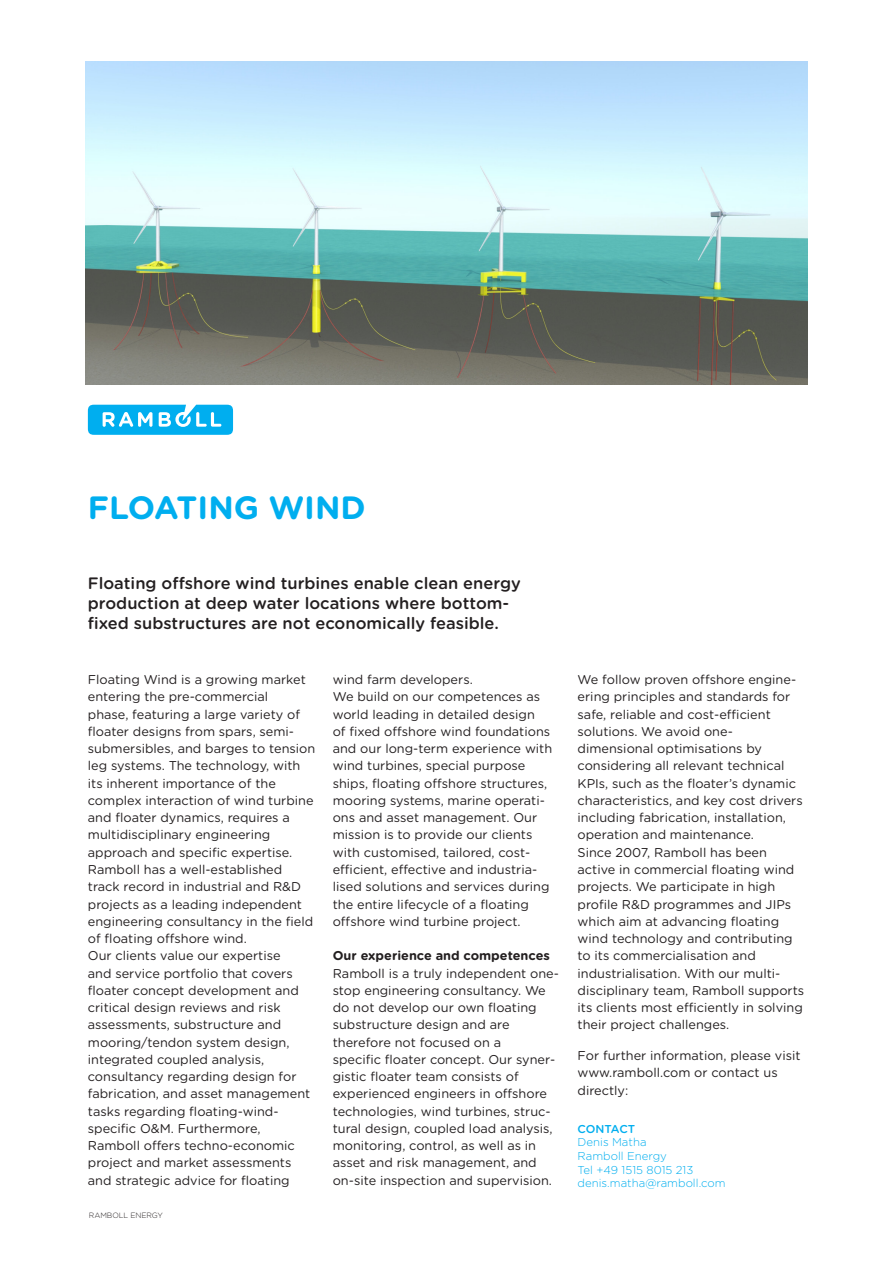
<style>
.page{position:relative;width:893px;height:1263px;background:#fff}
.page>*{position:absolute;margin:0;border:0;box-sizing:border-box;transform-origin:0 0}
.t1{font:700 32.25px "Gotham Rounded";color:#00aeef}
.t2{font:500 16.5px "Gotham Rounded";color:#231f20}
.t3{font:12.75px/17.2px "Gotham Rounded";color:#231f20}
.t4{font:700 12.75px "Gotham Rounded";color:#231f20}
.t5{font:300 11.4px "Gotham Rounded";color:#00aeef}
.t6{font:500 11.4px "Gotham Rounded";letter-spacing:-.01em;color:#00aeef}
.t7{font:300 7.65px "Gotham Rounded";letter-spacing:-.01em;color:#231f20}
</style>
<div class="page">
<svg style="left:88px;top:405px;width:145px;height:30px;background:#30bdf1"></svg>
<img style="left:85px;top:62px;width:723px;height:323px">
<p class="t1" style="left:88px;top:488px;width:279px">FLOATING WIND</p>
<p class="t2" style="left:88px;top:573px;width:434px">Floating offshore wind turbines enable clean energy</p>
<p class="t2" style="left:88px;top:593px;width:423px">production at deep water locations where bottom-</p>
<p class="t2" style="left:88px;top:613px;width:412px">fixed substructures are not economically feasible.</p>
<p class="t3" style="left:88px;top:671px;width:229px">Floating Wind is a growing market entering the pre-commercial<br>phase, featuring a large variety of floater designs from spars, semi&shy;submersibles, and barges to tension leg systems. The technology, with its inherent importance of the complex interaction of wind turbine and floater dynamics, requires a</p>
<p class="t3" style="left:88px;top:826px;width:206px">multidisciplinary engineering approach and specific expertise.</p>
<p class="t3" style="left:88px;top:861px;width:227px">Ramboll has a well-established track record in industrial and R&amp;D projects as a leading independent engineering consultancy in the field of floating offshore wind.</p>
<p class="t3" style="left:88px;top:947px;width:224px">Our clients value our expertise<br>and service portfolio that covers floater concept development and critical design reviews and risk assessments, substructure and mooring/tendon system design, integrated coupled analysis, consultancy regarding design for fabrication, and asset management tasks regarding floating-wind&shy;specific O&amp;M. Furthermore,<br>Ramboll offers techno-economic project and market assessments and strategic advice for floating</p>
<p class="t7" style="left:89px;top:1211px;width:76px">RAMBOLL ENERGY</p>
<p class="t3" style="left:333px;top:671px;width:142px">wind farm developers.</p>
<p class="t3" style="left:333px;top:688px;width:221px">We build on our competences as world leading in detailed design<br>of fixed offshore wind foundations and our long-term experience with wind turbines, special purpose ships, floating offshore structures, mooring systems, marine operati&shy;ons and asset management. Our</p>
<p class="t3" style="left:333px;top:826px;width:201px">mission is to provide our clients with customised, tailored, cost-</p>
<p class="t3" style="left:333px;top:861px;width:218px">efficient, effective and industria&shy;lised solutions and services during the entire lifecycle of a floating offshore wind turbine project.</p>
<p class="t4" style="left:333px;top:948px;width:219px">Our experience and competences</p>
<p class="t3" style="left:333px;top:964px;width:228px">Ramboll is a truly independent one&shy;stop engineering consultancy. We do not develop our own floating substructure design and are therefore not focused on a</p>
<p class="t3" style="left:333px;top:1050px;width:224px">specific floater concept. Our syner&shy;gistic floater team consists of experienced engineers in offshore technologies, wind turbines, struc&shy;tural design, coupled load analysis, monitoring, control, as well as in asset and risk management, and on-site inspection and supervision.</p>
<p class="t3" style="left:578px;top:671px;width:220px">We follow proven offshore engine-</p>
<p class="t3" style="left:578px;top:688px;width:214px">ering principles and standards for safe, reliable and cost-efficient</p>
<p class="t3" style="left:578px;top:723px;width:227px">solutions. We avoid one&shy;dimensional optimisations by considering all relevant technical KPIs, such as the floater’s dynamic characteristics, and key cost drivers including fabrication, installation, operation and maintenance.</p>
<p class="t3" style="left:578px;top:843px;width:228px">Since 2007, Ramboll has been active in commercial floating wind projects. We participate in high profile R&amp;D programmes and JIPs which aim at advancing floating wind technology and contributing to its commercialisation and industrialisation. With our multi&shy;disciplinary team, Ramboll supports its clients most efficiently in solving their project challenges.</p>
<p class="t3" style="left:578px;top:1047px;width:224px">For further information, please visit www.ramboll.com or contact us directly:</p>
<p class="t6" style="left:578px;top:1122px;width:59px">CONTACT</p>
<p class="t5" style="left:578px;top:1135px;width:70px">Denis Matha</p>
<p class="t5" style="left:578px;top:1149px;width:91px">Ramboll Energy</p>
<p class="t5" style="left:578px;top:1163px;width:117px">Tel +49 1515 8015 213</p>
<p class="t5" style="left:578px;top:1176px;width:149px">denis.matha@ramboll.com</p>
</div>
